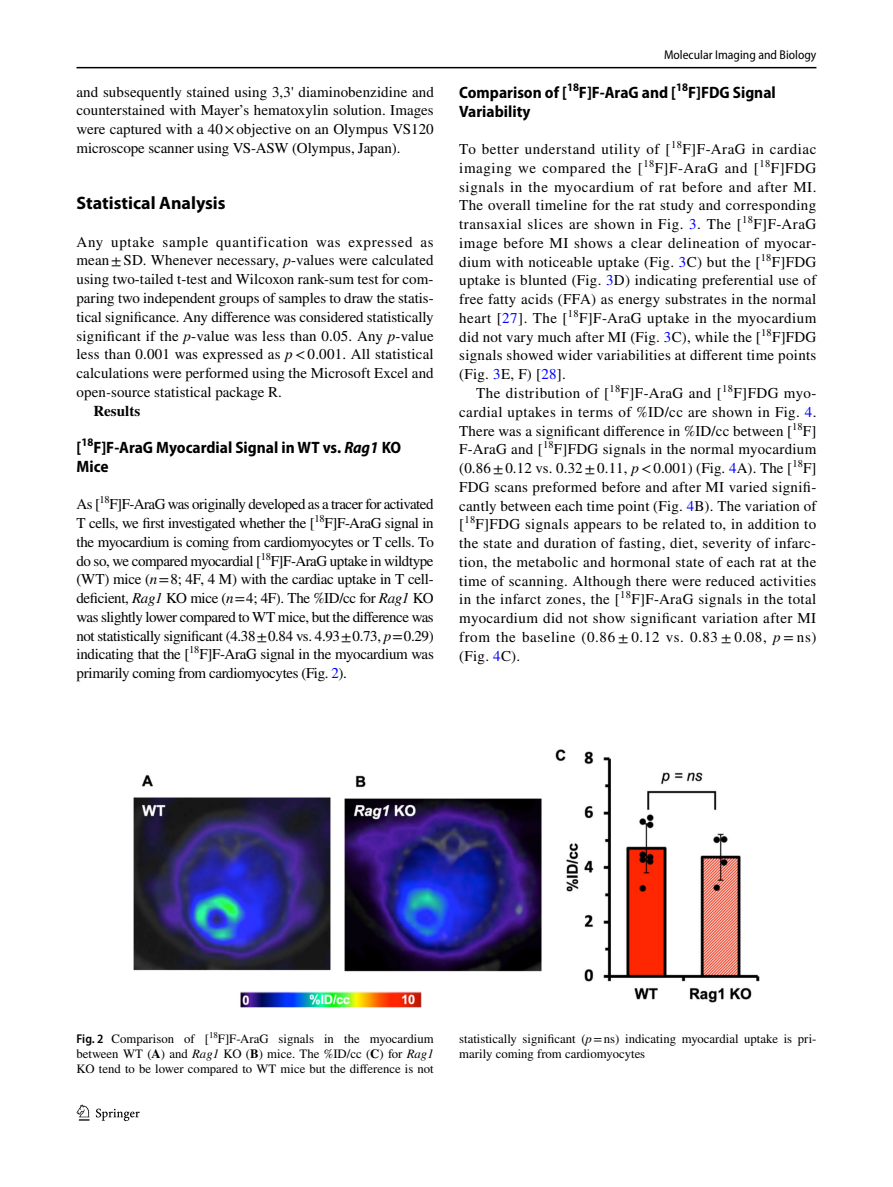
<style>
.page{position:relative;width:893px;height:1187px;background:#fff}
.page>*{position:absolute;margin:0;border:0;box-sizing:border-box;transform-origin:0 0}
.t1{font:700 18px "Myriad Pro";color:#000}
.t2{font:700 semi-condensed 16.5px/18.8px "Myriad Pro";color:#000}
.t3{font:15px/18.8px "STIX";letter-spacing:.005em;color:#000;text-align:justify}
.t4{font:15px "STIX";letter-spacing:.045em;color:#000}
.t5{font:700 15px "STIX";letter-spacing:.005em;color:#000}
.t6{font:12.75px/15px "STIX";color:#000;text-align:justify}
.t7{font:semi-condensed 12.75px "Myriad Pro";color:#000}
.s1{font-style:italic}
.s2{color:#00f}
.s3{font-family:"Myriad Pro";font-weight:600;font-stretch:semi-condensed}
.s4{font-weight:700}
</style>
<div class="page">
<hr style="left:77px;top:67px;width:739px;height:1px;background:#000">
<svg style="left:77px;top:1104px;width:12px;height:16px"></svg>
<svg style="left:96px;top:1108px;width:44px;height:12px"></svg>
<img style="left:134px;top:749px;width:625px;height:258px">
<p class="t3" style="left:77px;top:83px;width:359px">and subsequently stained using 3,3' diaminobenzidine and counterstained with Mayer’s hematoxylin solution. Images were captured with a 40×objective on an Olympus VS120 microscope scanner using VS-ASW (Olympus, Japan).</p>
<p class="t1" style="left:77px;top:191px;width:151px">Statistical Analysis</p>
<p class="t4" style="left:77px;top:231px;width:359px">Any uptake sample quantification was expressed as</p>
<p class="t3" style="left:77px;top:252px;width:359px">mean±SD. Whenever necessary, <span class="s1">p</span>-values were calculated</p>
<p class="t3" style="left:77px;top:271px;width:358px">using two-tailed t-test and Wilcoxon rank-sum test for com-</p>
<p class="t3" style="left:77px;top:289px;width:359px">paring two independent groups of samples to draw the statis-</p>
<p class="t3" style="left:77px;top:308px;width:359px">tical significance. Any difference was considered statistically</p>
<p class="t3" style="left:77px;top:327px;width:359px">significant if the <span class="s1">p</span>-value was less than 0.05. Any <span class="s1">p</span>-value</p>
<p class="t3" style="left:77px;top:346px;width:359px">less than 0.001 was expressed as <span class="s1">p</span>&lt;0.001. All statistical</p>
<p class="t3" style="left:77px;top:364px;width:359px">calculations were performed using the Microsoft Excel and</p>
<p class="t3" style="left:77px;top:383px;width:207px">open<span class="s1">-</span>source statistical package R.</p>
<p class="t5" style="left:94px;top:401px;width:48px">Results</p>
<p class="t2" style="left:77px;top:438px;width:326px">[<sup>18</sup>F]F‑AraG Myocardial Signal in WT vs. <span class="s1">Rag1</span> KO<br>Mice</p>
<p class="t3" style="left:77px;top:496px;width:359px">As [<sup>18</sup>F]F-AraG was originally developed as a tracer for activated T cells, we first investigated whether the [<sup>18</sup>F]F-AraG signal in the myocardium is coming from cardiomyocytes or T cells. To do so, we compared myocardial [<sup>18</sup>F]F-AraG uptake in wildtype (WT) mice (<span class="s1">n</span>=8; 4F, 4 M) with the cardiac uptake in T cell&shy;deficient, <span class="s1">Rag1</span> KO mice (<span class="s1">n</span>=4; 4F). The %ID/cc for <span class="s1">Rag1</span> KO was slightly lower compared to WT mice, but the difference was not statistically significant (4.38±0.84 vs. 4.93±0.73, <span class="s1">p</span>=0.29) indicating that the [<sup>18</sup>F]F-AraG signal in the myocardium was primarily coming from cardiomyocytes (Fig. <span class="s2">2</span>).</p>
<p class="t7" style="left:664px;top:48px;width:154px">Molecular Imaging and Biology</p>
<p class="t2" style="left:459px;top:83px;width:318px">Comparison of [<sup>18</sup>F]F‑AraG and [<sup>18</sup>F]FDG Signal<br>Variability</p>
<p class="t3" style="left:459px;top:141px;width:359px">To better understand utility of [<sup>18</sup>F]F-AraG in cardiac imaging we compared the [<sup>18</sup>F]F-AraG and [<sup>18</sup>F]FDG signals in the myocardium of rat before and after MI.<br>The overall timeline for the rat study and corresponding transaxial slices are shown in Fig. <span class="s2">3</span>. The [<sup>18</sup>F]F-AraG image before MI shows a clear delineation of myocar&shy;dium with noticeable uptake (Fig. <span class="s2">3</span>C) but the [<sup>18</sup>F]FDG uptake is blunted (Fig. <span class="s2">3</span>D) indicating preferential use of free fatty acids (FFA) as energy substrates in the normal heart [<span class="s2">27</span>]. The [<sup>18</sup>F]F-AraG uptake in the myocardium did not vary much after MI (Fig. <span class="s2">3</span>C), while the [<sup>18</sup>F]FDG signals showed wider variabilities at different time points (Fig. <span class="s2">3</span>E, F) [<span class="s2">28</span>].</p>
<p class="t3" style="left:459px;top:384px;width:359px;text-indent:17px">The distribution of [<sup>18</sup>F]F-AraG and [<sup>18</sup>F]FDG myo&shy;cardial uptakes in terms of %ID/cc are shown in Fig. <span class="s2">4</span>.<br>There was a significant difference in %ID/cc between [<sup>18</sup>F] F-AraG and [<sup>18</sup>F]FDG signals in the normal myocardium (0.86±0.12 vs. 0.32±0.11, <span class="s1">p</span>&lt;0.001) (Fig. <span class="s2">4</span>A). The [<sup>18</sup>F] FDG scans preformed before and after MI varied signifi&shy;cantly between each time point (Fig. <span class="s2">4</span>B). The variation of [<sup>18</sup>F]FDG signals appears to be related to, in addition to the state and duration of fasting, diet, severity of infarc&shy;tion, the metabolic and hormonal state of each rat at the time of scanning. Although there were reduced activities in the infarct zones, the [<sup>18</sup>F]F-AraG signals in the total myocardium did not show significant variation after MI from the baseline (0.86 ± 0.12 vs. 0.83 ± 0.08, <span class="s1">p</span> = ns) (Fig. <span class="s2">4</span>C).</p>
<p class="t6" style="left:77px;top:1031px;width:359px"><span class="s3">Fig. 2</span> Comparison of [<sup>18</sup>F]F-AraG signals in the myocardium between WT (<span class="s4">A</span>) and <span class="s1">Rag1</span> KO (<span class="s4">B</span>) mice. The %ID/cc (<span class="s4">C</span>) for <span class="s1">Rag1<br></span>KO tend to be lower compared to WT mice but the difference is not</p>
<p class="t6" style="left:459px;top:1031px;width:359px">statistically significant (<span class="s1">p</span>=ns) indicating myocardial uptake is pri&shy;marily coming from cardiomyocytes</p>
</div>
